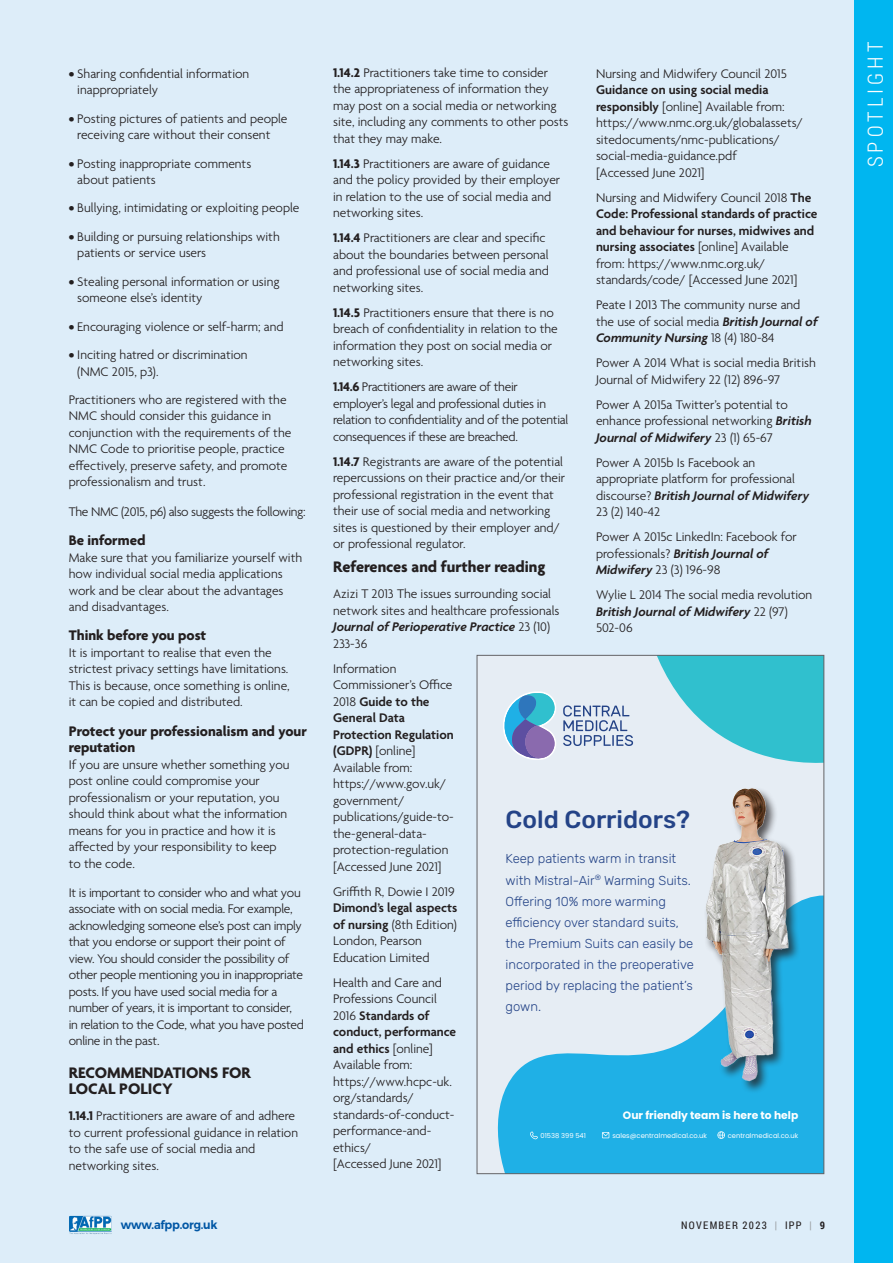
<style>
.page{position:relative;width:893px;height:1263px;background:#ddedf9}
.page>*{position:absolute;margin:0;border:0;box-sizing:border-box;transform-origin:0 0}
.t1{font:500 24.6px "Rubik";color:#244387}
.t2{font:300 21px "Roboto Condensed";color:#fff}
.t3{font:700 16.5px/16.5px "Agenda";color:#231f20}
.t4{font:700 15px/16.5px "Agenda";color:#231f20}
.t5{font:300 13.5px/16.5px "Agenda";color:#231f20}
.t6{font:300 13.5px/16.5px "Agenda";letter-spacing:-.02em;color:#231f20}
.t7{font:300 13.5px "Agenda";letter-spacing:-.025em;color:#231f20}
.t8{font:300 12.9px/21.1px "Rubik";color:#244387}
.t9{font:600 12px "Montserrat";letter-spacing:-.02em;color:#0157a5;scale:.95 1}
.t10{font:700 10.65px "Poppins";color:#fff}
.t11{font:10.5px "Roboto Condensed";letter-spacing:.12em;color:#231f20}
.t12{font:6.75px "Poppins";color:#fff}
.s1{font-weight:700}
.s2{font-weight:600;font-style:italic}
.s3{font-weight:600}
.s4{color:#939598}
</style>
<div class="page">
<div style="left:855px;top:0;width:38px;height:1263px;background:#00b6f0"></div>
<div style="left:477px;top:655px;width:347px;height:519px;background:#e6edf4"></div>
<svg style="left:497px;top:895px;width:325px;height:277px;fill:#1fb0e6"></svg>
<svg style="left:657px;top:657px;width:165px;height:106px"></svg>
<svg style="left:717px;top:1131px;width:8px;height:8px"></svg>
<svg style="left:530px;top:1131px;width:8px;height:8px"></svg>
<svg style="left:602px;top:1132px;width:7px;height:6px"></svg>
<svg style="left:503px;top:691px;width:130px;height:69px"></svg>
<div style="left:703px;top:787px;width:98px;height:306px;background:#231f20;opacity:.75"></div>
<img style="left:701px;top:787px;width:91px;height:298px">
<img style="left:69px;top:1215px;width:43px;height:19px">
<p class="t5" style="left:77px;top:66px;width:173px;text-indent:-9px"><span class="s1">•</span> Sharing confidential information inappropriately</p>
<p class="t5" style="left:77px;top:111px;width:212px;text-indent:-9px"><span class="s1">•</span> Posting pictures of patients and people receiving care without their consent</p>
<p class="t5" style="left:77px;top:156px;width:175px;text-indent:-9px"><span class="s1">•</span> Posting inappropriate comments about patients</p>
<p class="t5" style="left:69px;top:201px;width:232px"><span class="s1">•</span> Bullying, intimidating or exploiting people</p>
<p class="t5" style="left:77px;top:229px;width:204px;text-indent:-9px"><span class="s1">•</span> Building or pursuing relationships with patients or service users</p>
<p class="t5" style="left:77px;top:274px;width:204px;text-indent:-9px"><span class="s1">•</span> Stealing personal information or using someone else’s identity</p>
<p class="t5" style="left:69px;top:319px;width:216px"><span class="s1">•</span> Encouraging violence or self-harm; and</p>
<p class="t5" style="left:77px;top:347px;width:172px;text-indent:-9px"><span class="s1">•</span> Inciting hatred or discrimination (NMC 2015, p3).</p>
<p class="t5" style="left:69px;top:392px;width:224px">Practitioners who are registered with the NMC should consider this guidance in conjunction with the requirements of the NMC Code to prioritise people, practice effectively, preserve safety, and promote professionalism and trust.</p>
<p class="t7" style="left:69px;top:504px;width:238px">The NMC (2015, p6) also suggests the following:</p>
<p class="t4" style="left:69px;top:533px;width:78px">Be informed</p>
<p class="t5" style="left:69px;top:550px;width:235px">Make sure that you familiarize yourself with how individual social media applications work and be clear about the advantages and disadvantages.</p>
<p class="t4" style="left:69px;top:628px;width:139px">Think before you post</p>
<p class="t5" style="left:69px;top:645px;width:222px">It is important to realise that even the strictest privacy settings have limitations.<br>This is because, once something is online, it can be copied and distributed.</p>
<p class="t4" style="left:69px;top:723px;width:240px">Protect your professionalism and your reputation</p>
<p class="t5" style="left:69px;top:757px;width:222px">If you are unsure whether something you post online could compromise your professionalism or your reputation, you should think about what the information means for you in practice and how it is affected by your responsibility to keep to the code.</p>
<p class="t6" style="left:69px;top:885px;width:237px">It is important to consider who and what you associate with on social media. For example, acknowledging someone else’s post can imply that you endorse or support their point of view. You should consider the possibility of other people mentioning you in inappropriate posts. If you have used social media for a number of years, it is important to consider, in relation to the Code, what you have posted online in the past.</p>
<p class="t3" style="left:69px;top:1065px;width:183px">RECOMMENDATIONS FOR<br>LOCAL POLICY</p>
<p class="t5" style="left:69px;top:1108px;width:231px"><span class="s1">1.14.1</span> Practitioners are aware of and adhere to current professional guidance in relation to the safe use of social media and networking sites.</p>
<p class="t5" style="left:333px;top:65px;width:237px"><span class="s1">1.14.2</span> Practitioners take time to consider the appropriateness of information they may post on a social media or networking site, including any comments to other posts that they may make.</p>
<p class="t5" style="left:333px;top:156px;width:229px"><span class="s1">1.14.3</span> Practitioners are aware of guidance and the policy provided by their employer in relation to the use of social media and networking sites.</p>
<p class="t5" style="left:333px;top:230px;width:217px"><span class="s1">1.14.4</span> Practitioners are clear and specific about the boundaries between personal and professional use of social media and networking sites.</p>
<p class="t5" style="left:333px;top:305px;width:226px"><span class="s1">1.14.5</span> Practitioners ensure that there is no breach of confidentiality in relation to the information they post on social media or networking sites.</p>
<p class="t6" style="left:333px;top:379px;width:237px"><span class="s1">1.14.6</span> Practitioners are aware of their employer’s legal and professional duties in relation to confidentiality and of the potential consequences if these are breached.</p>
<p class="t5" style="left:333px;top:454px;width:234px"><span class="s1">1.14.7</span> Registrants are aware of the potential repercussions on their practice and/or their professional registration in the event that their use of social media and networking sites is questioned by their employer and/ or professional regulator.</p>
<p class="t3" style="left:333px;top:559px;width:214px">References and further reading</p>
<p class="t5" style="left:333px;top:586px;width:228px">Azizi T 2013 The issues surrounding social network sites and healthcare professionals <span class="s2">Journal of Perioperative Practice</span> 23 (10)<br>233-36</p>
<p class="t5" style="left:333px;top:661px;width:122px">Information<br>Commissioner’s Office<br>2018 <span class="s3">Guide to the<br>General Data<br>Protection Regulation (GDPR)</span> [online]<br>Available from: https://www.gov.uk/ government/ publications/guide-to&shy;the-general-data&shy;protection-regulation [Accessed June 2021]</p>
<p class="t5" style="left:333px;top:884px;width:123px">Griffith R, Dowie I 2019</p>
<p class="t5" style="left:333px;top:900px;width:126px"><span class="s3">Dimond’s legal aspects of nursing</span> (8th Edition)<br>London, Pearson<br>Education Limited</p>
<p class="t5" style="left:333px;top:975px;width:125px">Health and Care and<br>Professions Council<br>2016 <span class="s3">Standards of conduct, performance and ethics</span> [online]<br>Available from: https://www.hcpc-uk. org/standards/ standards-of-conduct&shy;performance-and&shy;ethics/<br>[Accessed June 2021]</p>
<p class="t5" style="left:596px;top:66px;width:192px">Nursing and Midwifery Council 2015</p>
<p class="t5" style="left:596px;top:82px;width:208px"><span class="s3">Guidance on using social media responsibly</span> [online] Available from: https://www.nmc.org.uk/globalassets/ sitedocuments/nmc-publications/ social-media-guidance.pdf<br>[Accessed June 2021]</p>
<p class="t5" style="left:596px;top:190px;width:223px">Nursing and Midwifery Council 2018 <span class="s3">The Code: Professional standards of practice and behaviour for nurses, midwives and nursing associates</span> [online] Available from: https://www.nmc.org.uk/ standards/code/ [Accessed June 2021]</p>
<p class="t5" style="left:596px;top:297px;width:223px">Peate I 2013 The community nurse and the use of social media <span class="s2">British Journal of<br>Community Nursing</span> 18 (4) 180-84</p>
<p class="t5" style="left:596px;top:355px;width:221px">Power A 2014 What is social media British<br>Journal of Midwifery 22 (12) 896-97</p>
<p class="t5" style="left:596px;top:397px;width:217px">Power A 2015a Twitter’s potential to enhance professional networking <span class="s2">British<br>Journal of Midwifery</span> 23 (1) 65-67</p>
<p class="t5" style="left:596px;top:455px;width:215px">Power A 2015b Is Facebook an appropriate platform for professional discourse? <span class="s2">British Journal of Midwifery<br></span>23 (2) 140-42</p>
<p class="t5" style="left:596px;top:529px;width:202px">Power A 2015c LinkedIn: Facebook for professionals? <span class="s2">British Journal of<br>Midwifery</span> 23 (3) 196-98</p>
<p class="t5" style="left:596px;top:587px;width:218px">Wylie L 2014 The social media revolution<br><span class="s2">British Journal of Midwifery</span> 22 (97)<br>502-06</p>
<h1 class="t1" style="left:506px;top:806px;width:186px">Cold Corridors?</h1>
<p class="t8" style="left:506px;top:849px;width:190px">Keep patients warm in transit with Mistral-Air<sup>®</sup> Warming Suits.<br>Offering 10% more warming efficiency over standard suits, the Premium Suits can easily be incorporated in the preoperative period by replacing the patient’s gown.</p>
<p class="t10" style="left:623px;top:1109px;width:177px">Our friendly team is here to help</p>
<p class="t12" style="left:540px;top:1132px;width:47px">01538 399 541</p>
<p class="t12" style="left:612px;top:1131px;width:96px">sales@centralmedical.co.uk</p>
<p class="t12" style="left:728px;top:1131px;width:72px">centralmedical.co.uk</p>
<p class="t9" style="left:121px;top:1217px;width:103px">www.afpp.org.uk</p>
<p class="t11" style="left:681px;top:1218px;width:145px">NOVEMBER 2023 <span class="s4">|</span> IPP <span class="s4">|</span> <span class="s1">9</span></p>
<h2 class="t2" style="left:861px;top:167px;width:126px;rotate:-90deg">spotlight</h2>
</div>
